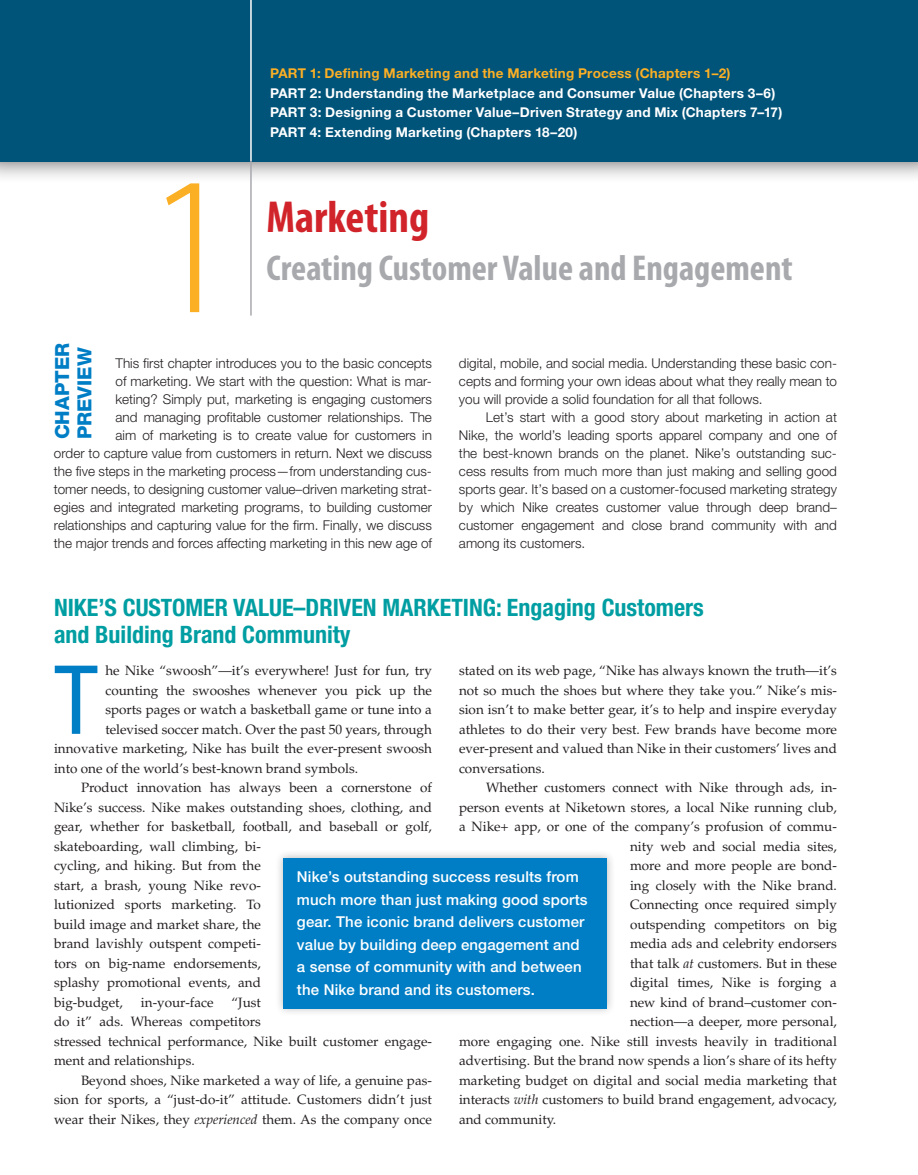
<style>
.page{position:relative;width:918px;height:1175px;background:#fff}
.page>*{position:absolute;margin:0;border:0;box-sizing:border-box;transform-origin:0 0}
.t1{font:300 198px "Myriad Pro";color:#fbaf25}
.t2{font:condensed 95.4px "Helvetica Neue LTW1 G";color:#007ec5}
.t3{font:700 condensed 45px "Myriad Pro";color:#d1232a}
.t4{font:700 condensed 36px "Myriad Pro";color:#a8a9ad}
.t5{font:700 condensed 24px/27px "Helvetica Neue LTW1 G";color:#009ea2}
.t6{font:800 19.5px/22.5px "Helvetica Neue LTW1 G";color:#007ec5}
.t7{font:500 15px/22.5px "Helvetica Neue LTW1 G";letter-spacing:.01em;color:#fff}
.t8{font:13.5px "Palatino LT Pro";color:#231f20}
.t9{font:300 13.5px/18px "Helvetica Neue LTW1 G";color:#231f20;text-align:right}
.t10{font:700 13.5px/19.5px "Helvetica Neue LTW1 G";letter-spacing:.02em;color:#fff}
.s1{color:#fbaf25}
.s2{font-style:italic}
</style>
<div class="page">
<div style="left:0;top:0;width:918px;height:184px;background:#231f20;opacity:.75"></div>
<div style="left:0;top:0;width:918px;height:162px;background:#005379"></div>
<hr style="left:250px;top:160px;width:2px;height:155px;background:#a8a9ad">
<div style="left:275px;top:849px;width:341px;height:167px;background:#231f20;opacity:.3"></div>
<div style="left:284px;top:858px;width:324px;height:150px;background:#007ec5"></div>
<hr style="left:250px;top:0;width:2px;height:161px;background:#fff">
<p class="t1" style="left:143px;top:137px;width:98px">1</p>
<p class="t10" style="left:270px;top:63px;width:514px"><span class="s1">Part 1: Defining Marketing and the Marketing Process (Chapters 1–2)<br></span>Part 2: Understanding the Marketplace and Consumer Value (Chapters 3–6)<br>Part 3: Designing a Customer Value–Driven Strategy and Mix (Chapters 7–17)<br>Part 4: Extending Marketing (Chapters 18–20)</p>
<p class="t3" style="left:266px;top:192px;width:164px">Marketing</p>
<p class="t4" style="left:266px;top:248px;width:528px">Creating Customer Value and Engagement</p>
<p class="t6" style="left:51px;top:439px;width:98px;rotate:-90deg">Chapter preview</p>
<p class="t9" style="left:54px;top:354px;width:380px">This first chapter introduces you to the basic concepts<br>of marketing. We start with the question: What is mar-<br>keting? Simply put, marketing is engaging customers<br>and managing profitable customer relationships. The<br>aim of marketing is to create value for customers in<br>order to capture value from customers in return. Next we discuss the five steps in the marketing process—from understanding cus&shy;tomer needs, to designing customer value–driven marketing strat&shy;egies and integrated marketing programs, to building customer relationships and capturing value for the firm. Finally, we discuss the major trends and forces affecting marketing in this new age of</p>
<p class="t9" style="left:459px;top:354px;width:380px">digital, mobile, and social media. Understanding these basic con-</p>
<p class="t9" style="left:459px;top:372px;width:380px">cepts and forming your own ideas about what they really mean to</p>
<p class="t9" style="left:459px;top:390px;width:305px">you will provide a solid foundation for all that follows.</p>
<p class="t9" style="left:486px;top:408px;width:353px">Let’s start with a good story about marketing in action at</p>
<p class="t9" style="left:459px;top:426px;width:380px">Nike, the world’s leading sports apparel company and one of</p>
<p class="t9" style="left:459px;top:444px;width:380px">the best-known brands on the planet. Nike’s outstanding suc-</p>
<p class="t9" style="left:459px;top:462px;width:379px">cess results from much more than just making and selling good</p>
<p class="t9" style="left:459px;top:480px;width:379px">sports gear. It’s based on a customer-focused marketing strategy</p>
<p class="t9" style="left:459px;top:498px;width:379px">by which Nike creates customer value through deep brand–</p>
<p class="t9" style="left:459px;top:516px;width:379px">customer engagement and close brand community with and</p>
<p class="t9" style="left:459px;top:534px;width:128px">among its customers.</p>
<p class="t5" style="left:54px;top:593px;width:651px">Nike’s Customer Value–DriVeN marketiNg: engaging Customers and Building Brand Community</p>
<p class="t2" style="left:54px;top:644px;width:46px">T</p>
<p class="t8" style="left:105px;top:662px;width:328px">he Nike “swoosh”—it’s everywhere! Just for fun, try</p>
<p class="t8" style="left:459px;top:662px;width:379px">stated on its web page, “Nike has always known the truth—it’s</p>
<p class="t8" style="left:459px;top:682px;width:379px">not so much the shoes but where they take you.” Nike’s mis-</p>
<p class="t8" style="left:459px;top:701px;width:379px">sion isn’t to make better gear, it’s to help and inspire everyday</p>
<p class="t8" style="left:459px;top:721px;width:379px">athletes to do their very best. Few brands have become more</p>
<p class="t8" style="left:459px;top:740px;width:379px">ever-present and valued than Nike in their customers’ lives and</p>
<p class="t8" style="left:459px;top:760px;width:87px">conversations.</p>
<p class="t8" style="left:486px;top:779px;width:353px">Whether customers connect with Nike through ads, in-</p>
<p class="t8" style="left:459px;top:799px;width:379px">person events at Niketown stores, a local Nike running club,</p>
<p class="t8" style="left:459px;top:818px;width:379px">a Nike+ app, or one of the company’s profusion of commu-</p>
<p class="t8" style="left:630px;top:838px;width:208px">nity web and social media sites,</p>
<p class="t8" style="left:630px;top:857px;width:208px">more and more people are bond-</p>
<p class="t8" style="left:630px;top:877px;width:208px">ing closely with the Nike brand.</p>
<p class="t8" style="left:630px;top:896px;width:208px">Connecting once required simply</p>
<p class="t8" style="left:630px;top:916px;width:209px">outspending competitors on big</p>
<p class="t8" style="left:630px;top:935px;width:208px">media ads and celebrity endorsers</p>
<p class="t8" style="left:630px;top:955px;width:209px">that talk <span class="s2">at</span> customers. But in these</p>
<p class="t8" style="left:630px;top:974px;width:208px">digital times, Nike is forging a</p>
<p class="t8" style="left:630px;top:994px;width:208px">new kind of brand–customer con-</p>
<p class="t8" style="left:630px;top:1013px;width:209px">nection—a deeper, more personal,</p>
<p class="t8" style="left:459px;top:1033px;width:379px">more engaging one. Nike still invests heavily in traditional</p>
<p class="t8" style="left:459px;top:1052px;width:379px">advertising. But the brand now spends a lion’s share of its hefty</p>
<p class="t8" style="left:459px;top:1072px;width:380px">marketing budget on digital and social media marketing that</p>
<p class="t8" style="left:459px;top:1091px;width:379px">interacts <span class="s2">with</span> customers to build brand engagement, advocacy,</p>
<p class="t8" style="left:459px;top:1111px;width:99px">and community.</p>
<p class="t8" style="left:105px;top:682px;width:328px">counting the swooshes whenever you pick up the</p>
<p class="t8" style="left:105px;top:701px;width:328px">sports pages or watch a basketball game or tune into a</p>
<p class="t8" style="left:105px;top:721px;width:328px">televised soccer match. Over the past 50 years, through</p>
<p class="t8" style="left:54px;top:740px;width:380px">innovative marketing, Nike has built the ever-present swoosh</p>
<p class="t8" style="left:54px;top:760px;width:306px">into one of the world’s best-known brand symbols.</p>
<p class="t8" style="left:81px;top:779px;width:352px">Product innovation has always been a cornerstone of</p>
<p class="t8" style="left:54px;top:799px;width:380px">Nike’s success. Nike makes outstanding shoes, clothing, and</p>
<p class="t8" style="left:54px;top:818px;width:379px">gear, whether for basketball, football, and baseball or golf,</p>
<p class="t8" style="left:54px;top:838px;width:208px">skateboarding, wall climbing, bi-</p>
<p class="t8" style="left:54px;top:857px;width:208px">cycling, and hiking. But from the</p>
<p class="t8" style="left:54px;top:877px;width:209px">start, a brash, young Nike revo-</p>
<p class="t8" style="left:54px;top:896px;width:208px">lutionized sports marketing. To</p>
<p class="t8" style="left:54px;top:916px;width:209px">build image and market share, the</p>
<p class="t8" style="left:54px;top:935px;width:208px">brand lavishly outspent competi-</p>
<p class="t8" style="left:54px;top:955px;width:209px">tors on big-name endorsements,</p>
<p class="t8" style="left:54px;top:974px;width:208px">splashy promotional events, and</p>
<p class="t8" style="left:54px;top:994px;width:70px">big-budget,</p>
<p class="t8" style="left:141px;top:994px;width:74px">in-your-face</p>
<p class="t8" style="left:232px;top:994px;width:31px">“Just</p>
<p class="t8" style="left:54px;top:1013px;width:208px">do it” ads. Whereas competitors</p>
<p class="t8" style="left:54px;top:1033px;width:380px">stressed technical performance, Nike built customer engage-</p>
<p class="t8" style="left:54px;top:1052px;width:142px">ment and relationships.</p>
<p class="t8" style="left:81px;top:1072px;width:353px">Beyond shoes, Nike marketed a way of life, a genuine pas-</p>
<p class="t8" style="left:54px;top:1091px;width:379px">sion for sports, a “just-do-it” attitude. Customers didn’t just</p>
<p class="t8" style="left:54px;top:1111px;width:379px">wear their Nikes, they <span class="s2">experienced</span> them. As the company once</p>
<p class="t7" style="left:297px;top:865px;width:292px">Nike’s outstanding success results from much more than just making good sports gear. The iconic brand delivers customer value by building deep engagement and a sense of community with and between the Nike brand and its customers.</p>
</div>
